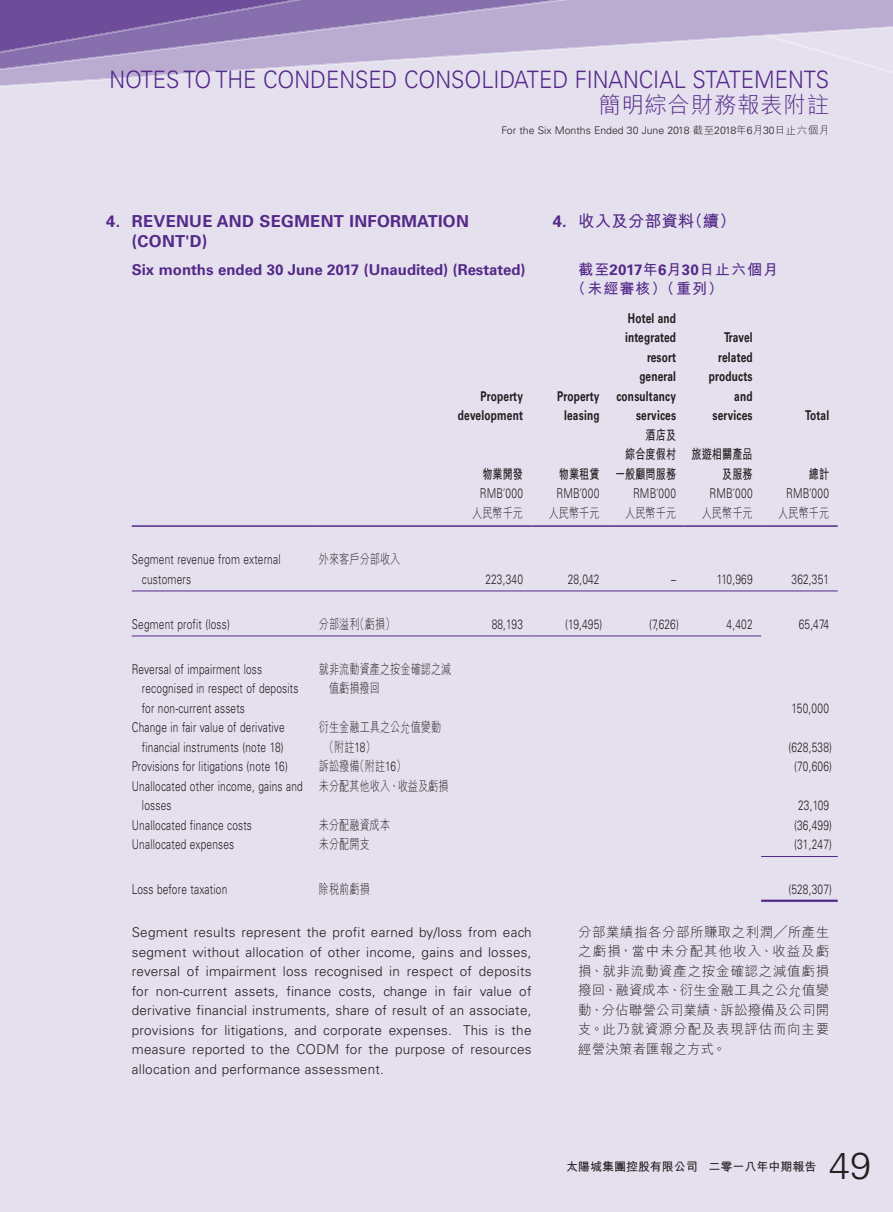
<style>
.page{position:relative;width:893px;height:1212px;background:#e5e0ee}
.page>*{position:absolute;margin:0;border:0;box-sizing:border-box;transform-origin:0 0}
.t1{font:300 37.5px "Univers LT Std";color:#231f20}
.t2{font:300 24px "Univers LT Std";color:#542989;scale:.91 1}
.t3{font:22.5px "M Hei HK Light E Ten B5 H";letter-spacing:.03em;color:#542989}
.t4{font:700 16.5px/19.5px "Univers LT Std";letter-spacing:.02em;color:#542989}
.t5{font:16.5px "M Hei HK Bold E Ten B5 H";letter-spacing:.005em;color:#542989}
.t6{font:700 15px "Univers LT Std";color:#542989}
.t7{font:15px/19.5px "M Hei HK Bold E Ten B5 H";letter-spacing:.07em;color:#542989}
.t8{font:300 13.5px/19.5px "Univers LT Std";letter-spacing:.02em;color:#231f20;scale:.75 1}
.t9{font:300 13.5px/19.5px "Univers LT Std";letter-spacing:.02em;color:#231f20;text-align:justify}
.t10{font:13.5px/19.5px "M Hei HK Light E Ten B5 H";letter-spacing:.005em;color:#231f20;text-align:justify}
.t11{font:700 13.5px/19.5px "Univers LT Std";letter-spacing:.02em;color:#231f20;text-align:right;scale:.75 1}
.t12{font:13.5px/19.5px "M Hei HK Light E Ten B5 H";letter-spacing:.005em;color:#231f20;scale:.75 1}
.t13{font:13.5px/19.5px "M Hei HK Bold E Ten B5 H";letter-spacing:.005em;color:#231f20;text-align:right;scale:.75 1}
.t14{font:12px "M Hei HK Bold E Ten B5 H";color:#231f20}
.t15{font:300 10.5px "Univers LT Std";color:#231f20}
.s1{font-family:"M Hei HK Light E Ten B5 H";font-weight:400}
.s2{font-family:"Univers LT Std";font-weight:700}
.s3{font-family:"Lithos Pro"}
.s4{font-family:"Univers LT Std";font-weight:300}
</style>
<div class="page">
<svg style="left:0;top:0;width:893px;height:87px"></svg>
<svg style="left:0;top:0;width:421px;height:53px;background:#8b73af"></svg>
<hr style="left:132px;top:525px;width:187px;height:2px;background:#542989">
<hr style="left:319px;top:525px;width:136px;height:2px;background:#542989">
<hr style="left:455px;top:525px;width:76px;height:2px;background:#542989">
<hr style="left:531px;top:525px;width:77px;height:2px;background:#542989">
<hr style="left:608px;top:525px;width:77px;height:2px;background:#542989">
<hr style="left:685px;top:525px;width:76px;height:2px;background:#542989">
<hr style="left:761px;top:525px;width:77px;height:2px;background:#542989">
<hr style="left:132px;top:590px;width:187px;height:1px;background:#542989">
<hr style="left:319px;top:590px;width:136px;height:1px;background:#542989">
<hr style="left:455px;top:590px;width:76px;height:1px;background:#542989">
<hr style="left:531px;top:590px;width:77px;height:1px;background:#542989">
<hr style="left:608px;top:590px;width:77px;height:1px;background:#542989">
<hr style="left:685px;top:590px;width:76px;height:1px;background:#542989">
<hr style="left:761px;top:590px;width:77px;height:1px;background:#542989">
<hr style="left:132px;top:635px;width:187px;height:1px;background:#542989">
<hr style="left:319px;top:635px;width:136px;height:1px;background:#542989">
<hr style="left:455px;top:635px;width:76px;height:1px;background:#542989">
<hr style="left:531px;top:635px;width:77px;height:1px;background:#542989">
<hr style="left:608px;top:635px;width:77px;height:1px;background:#542989">
<hr style="left:685px;top:635px;width:76px;height:1px;background:#542989">
<hr style="left:761px;top:856px;width:77px;height:1px;background:#542989">
<hr style="left:761px;top:899px;width:77px;height:3px;background:#542989">
<h2 class="t2" style="left:109px;top:70px;width:792px">NOTES TO THE CONDENSED CONSOLIDATED FINANCIAL STATEMENTS</h2>
<h3 class="t3" style="left:599px;top:97px;width:232px">簡明綜合財務報表附註</h3>
<p class="t15" style="left:502px;top:126px;width:329px">For the Six Months Ended 30 June 2018 <span class="s1">截至</span>2018<span class="s1">年</span>6<span class="s1">月</span>30<span class="s1">日止六個月</span></p>
<p class="t4" style="left:132px;top:213px;width:339px;text-indent:-26px">4. REVENUE AND SEGMENT INFORMATION (CONT'D)</p>
<p class="t6" style="left:132px;top:264px;width:395px">Six months ended 30 June 2017 (Unaudited) (Restated)</p>
<p class="t5" style="left:553px;top:215px;width:185px"><span class="s2">4.</span> 收入及分部資料（續）</p>
<p class="t7" style="left:571px;top:261px;width:209px;text-indent:8px">截至<span class="s2">2017</span>年<span class="s2">6</span>月<span class="s2">30</span>日止六個月（未經審核）（重列）</p>
<p class="t11" style="left:458px;top:387px;width:88px">Property development</p>
<p class="t11" style="left:557px;top:387px;width:58px;text-align:center">Property leasing</p>
<p class="t13" style="left:482px;top:466px;width:56px">物業開發</p>
<p class="t13" style="left:559px;top:466px;width:56px">物業租賃</p>
<p class="t11" style="left:616px;top:309px;width:81px">Hotel and integrated resort general consultancy services</p>
<p class="t13" style="left:615px;top:427px;width:83px">酒店及<br>綜合度假村一般顧問服務</p>
<p class="t11" style="left:709px;top:328px;width:60px">Travel related products and services</p>
<p class="t13" style="left:692px;top:446px;width:83px">旅遊相關產品及服務</p>
<p class="t11" style="left:805px;top:406px;width:33px">Total</p>
<p class="t13" style="left:809px;top:466px;width:29px">總計</p>
<p class="t8" style="left:142px;top:550px;width:186px;text-indent:-10px">Segment revenue from external customers</p>
<p class="t12" style="left:319px;top:551px;width:110px">外來客戶分部收入</p>
<p class="t8" style="left:480px;top:484px;width:59px">RMB<span class="s3">’</span>000</p>
<p class="t8" style="left:556px;top:484px;width:59px">RMB<span class="s3">’</span>000</p>
<p class="t8" style="left:633px;top:484px;width:59px">RMB<span class="s3">’</span>000</p>
<p class="t8" style="left:710px;top:484px;width:59px">RMB<span class="s3">’</span>000</p>
<p class="t8" style="left:786px;top:484px;width:59px">RMB<span class="s3">’</span>000</p>
<p class="t12" style="left:472px;top:505px;width:69px">人民幣千元</p>
<p class="t12" style="left:549px;top:505px;width:69px">人民幣千元</p>
<p class="t12" style="left:625px;top:505px;width:69px">人民幣千元</p>
<p class="t12" style="left:702px;top:505px;width:69px">人民幣千元</p>
<p class="t12" style="left:778px;top:505px;width:69px">人民幣千元</p>
<p class="t8" style="left:485px;top:570px;width:52px">223,340</p>
<p class="t8" style="left:568px;top:570px;width:44px">28,042</p>
<p class="t8" style="left:671px;top:570px;width:8px">–</p>
<p class="t8" style="left:717px;top:570px;width:49px">110,969</p>
<p class="t8" style="left:791px;top:570px;width:52px">362,351</p>
<p class="t8" style="left:132px;top:615px;width:132px">Segment profit (loss)</p>
<p class="t12" style="left:319px;top:616px;width:103px">分部溢利（虧損）</p>
<p class="t8" style="left:492px;top:615px;width:43px">88,193</p>
<p class="t8" style="left:565px;top:615px;width:51px">(19,495)</p>
<p class="t8" style="left:649px;top:615px;width:41px">(7,626)</p>
<p class="t8" style="left:727px;top:615px;width:36px">4,402</p>
<p class="t8" style="left:799px;top:615px;width:42px">65,474</p>
<p class="t8" style="left:142px;top:660px;width:210px;text-indent:-10px">Reversal of impairment loss recognised in respect of deposits for non-current assets</p>
<p class="t12" style="left:329px;top:661px;width:165px;text-indent:-10px">就非流動資產之按金確認之減值虧損撥回</p>
<p class="t8" style="left:792px;top:699px;width:52px">150,000</p>
<p class="t8" style="left:132px;top:718px;width:205px;text-align:right">Change in fair value of derivative financial instruments (note 18)</p>
<p class="t12" style="left:324px;top:719px;width:158px;text-indent:-5px">衍生金融工具之公允值變動（附註<span class="s4">18</span>）</p>
<p class="t8" style="left:788px;top:738px;width:60px">(628,538)</p>
<p class="t8" style="left:132px;top:757px;width:209px">Provisions for litigations (note 16)</p>
<p class="t12" style="left:319px;top:758px;width:118px">訴訟撥備（附註<span class="s4">16</span>）</p>
<p class="t8" style="left:794px;top:757px;width:52px">(70,606)</p>
<p class="t8" style="left:142px;top:777px;width:216px;text-indent:-10px">Unallocated other income, gains and losses</p>
<p class="t12" style="left:319px;top:778px;width:174px">未分配其他收入、收益及虧損</p>
<p class="t8" style="left:798px;top:796px;width:43px">23,109</p>
<p class="t8" style="left:132px;top:816px;width:162px">Unallocated finance costs</p>
<p class="t12" style="left:319px;top:817px;width:97px">未分配融資成本</p>
<p class="t8" style="left:794px;top:816px;width:52px">(36,499)</p>
<p class="t8" style="left:132px;top:835px;width:138px">Unallocated expenses</p>
<p class="t12" style="left:319px;top:836px;width:69px">未分配開支</p>
<p class="t8" style="left:794px;top:835px;width:52px">(31,247)</p>
<p class="t8" style="left:132px;top:880px;width:129px">Loss before taxation</p>
<p class="t12" style="left:319px;top:881px;width:69px">除稅前虧損</p>
<p class="t8" style="left:788px;top:880px;width:60px">(528,307)</p>
<p class="t9" style="left:132px;top:924px;width:401px">Segment results represent the profit earned by/loss from each segment without allocation of other income, gains and losses, reversal of impairment loss recognised in respect of deposits for non-current assets, finance costs, change in fair value of derivative financial instruments, share of result of an associate, provisions for litigations, and corporate expenses. This is the measure reported to the CODM for the purpose of resources allocation and performance assessment.</p>
<p class="t10" style="left:578px;top:924px;width:252px">分部業績指各分部所賺取之利潤╱所產生之虧損，當中未分配其他收入、收益及虧損、就非流動資產之按金確認之減值虧損撥回、融資成本、衍生金融工具之公允值變動、分佔聯營公司業績、訴訟撥備及公司開支。此乃就資源分配及表現評估而向主要經營決策者匯報之方式。</p>
<p class="t14" style="left:566px;top:1162px;width:252px">太陽城集團控股有限公司 二零一八年中期報告</p>
<h1 class="t1" style="left:829px;top:1151px;width:43px">49</h1>
</div>
